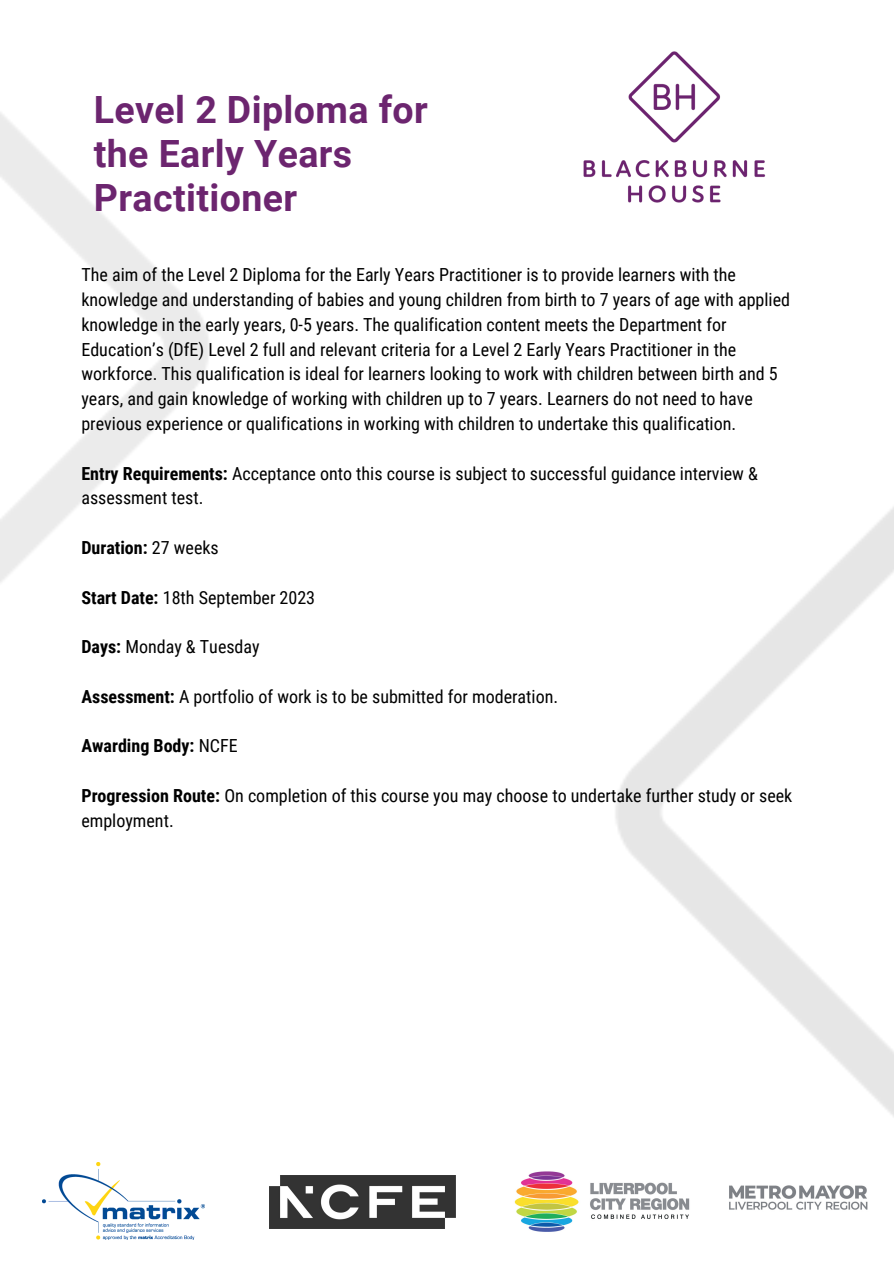
<style>
.page{position:relative;width:894px;height:1264px;background:#fff}
.page>*{position:absolute;margin:0;border:0;box-sizing:border-box;transform-origin:0 0}
.t1{font:700 37.5px/44px "Roboto";letter-spacing:.01em;color:#6c256f}
.t2{font:18px/24.8px "Roboto Condensed";color:#000}
.t3{font:700 18px "Roboto Condensed";color:#000}
.s1{font-weight:700}
.s2{font-weight:400}
</style>
<div class="page">
<img style="left:634px;top:51px;width:80px;height:38px">
<img style="left:42px;top:1162px;width:162px;height:77px">
<img style="left:520px;top:89px;width:373px;height:1143px">
<img style="left:269px;top:1175px;width:186px;height:52px">
<p class="t1" style="left:94px;top:88px;width:335px">Level 2 Diploma for the Early Years<br>Practitioner</p>
<p class="t2" style="left:81px;top:263px;width:710px">The aim of the Level 2 Diploma for the Early Years Practitioner is to provide learners with the knowledge and understanding of babies and young children from birth to 7 years of age with applied knowledge in the early years, 0-5 years. The qualification content meets the Department for Education’s (DfE) Level 2 full and relevant criteria for a Level 2 Early Years Practitioner in the workforce. This qualification is ideal for learners looking to work with children between birth and 5 years, and gain knowledge of working with children up to 7 years. Learners do not need to have previous experience or qualifications in working with children to undertake this qualification.</p>
<p class="t2" style="left:81px;top:461px;width:677px"><span class="s1">Entry Requirements:</span> Acceptance onto this course is subject to successful guidance interview &amp; assessment test.</p>
<p class="t3" style="left:81px;top:537px;width:139px">Duration: <span class="s2">27 weeks</span></p>
<p class="t2" style="left:81px;top:585px;width:235px"><span class="s1">Start Date:</span> 18th September 2023</p>
<p class="t2" style="left:81px;top:634px;width:180px"><span class="s1">Days:</span> Monday &amp; Tuesday</p>
<p class="t2" style="left:81px;top:684px;width:478px"><span class="s1">Assessment:</span> A portfolio of work is to be submitted for moderation.</p>
<p class="t3" style="left:81px;top:735px;width:158px">Awarding Body: <span class="s2">NCFE</span></p>
<p class="t2" style="left:81px;top:783px;width:712px"><span class="s1">Progression Route:</span> On completion of this course you may choose to undertake further study or seek employment.</p>
</div>
